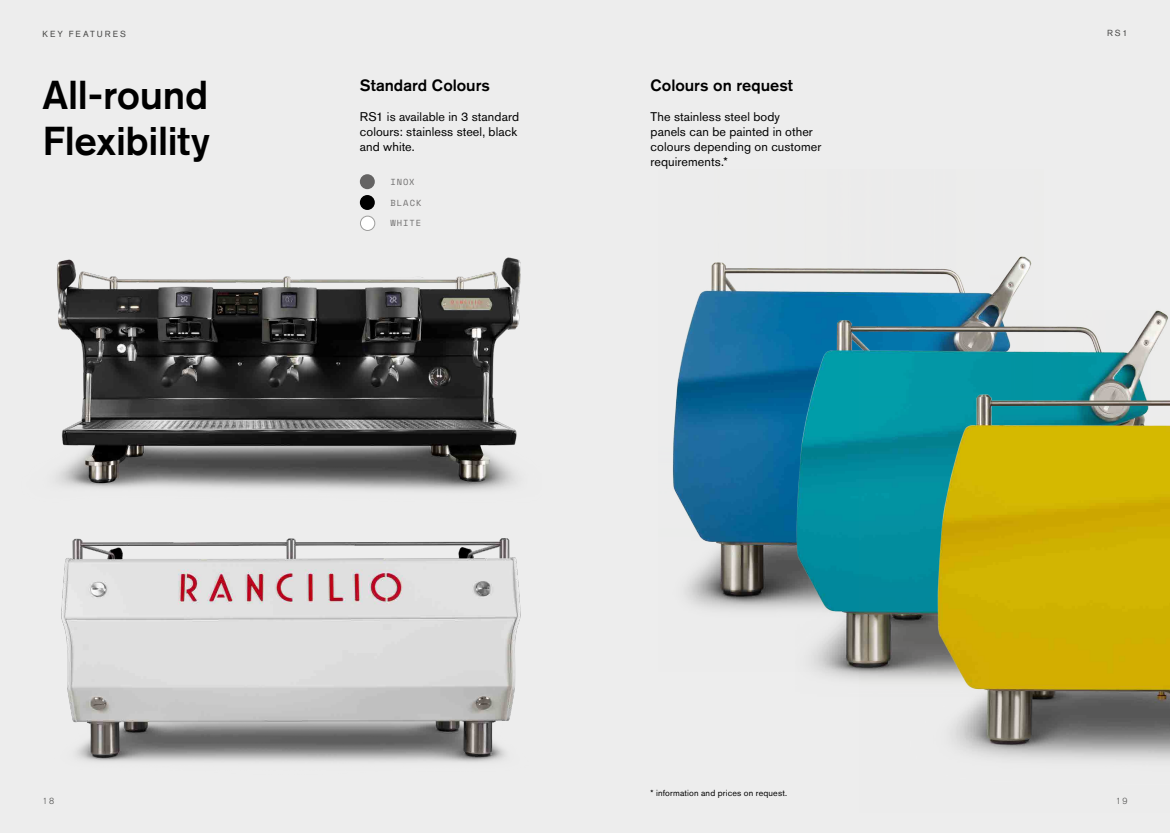
<style>
.page{position:relative;width:1170px;height:833px;background:#fff}
.page>*{position:absolute;margin:0;border:0;box-sizing:border-box;transform-origin:0 0}
.t1{font:500 40px/46.2px "Akzidenz Grotesk BQ";letter-spacing:-.005em;color:#000}
.t2{font:500 16.25px "Akzidenz Grotesk BQ";color:#000}
.t3{font:12.5px/15px "Akzidenz Grotesk BQ";letter-spacing:.01em;color:#000}
.t4{font:8.75px "Akzidenz Grotesk BQ";letter-spacing:.02em;color:#000}
.t5{font:8.75px "Akzidenz Grotesk BQ";letter-spacing:.225em;color:#4a4a49}
.t6{font:8.75px "Space Mono";letter-spacing:.115em;color:#706f6f}
.t7{font:300 8.75px "Akzidenz Grotesk BQ";color:#4a4a49}
</style>
<div class="page">
<div style="left:0;top:0;width:1169px;height:833px;background:#ededed"></div>
<img style="left:672px;top:262px;width:123px;height:348px">
<img style="left:795px;top:256px;width:364px;height:423px">
<img style="left:859px;top:311px;width:310px;height:450px">
<img style="left:61px;top:562px;width:460px;height:200px">
<img style="left:56px;top:195px;width:465px;height:367px">
<div style="left:360px;top:195px;width:15px;height:15px;background:#000;border-radius:50%"></div>
<div style="left:360px;top:174px;width:15px;height:15px;background:#646363;border-radius:50%"></div>
<div style="left:360px;top:216px;width:15px;height:14px;background:#fff;border-radius:50%"></div>
<div style="left:360px;top:216px;width:15px;height:15px;border:1px solid #9d9d9c;border-radius:50%"></div>
<p class="t5" style="left:43px;top:29px;width:85px">KEY FEATURES</p>
<h1 class="t1" style="left:43px;top:71px;width:169px">All-round<br>Flexibility</h1>
<h2 class="t2" style="left:650px;top:75px;width:144px">Colours on request</h2>
<h2 class="t2" style="left:360px;top:75px;width:132px">Standard Colours</h2>
<p class="t3" style="left:360px;top:109px;width:161px">RS1 is available in 3 standard colours: stainless steel, black and white.</p>
<p class="t3" style="left:650px;top:109px;width:172px">The stainless steel body<br>panels can be painted in other colours depending on customer requirements.*</p>
<p class="t6" style="left:390px;top:176px;width:26px">INOX</p>
<p class="t6" style="left:390px;top:196px;width:33px">BLACK</p>
<p class="t6" style="left:390px;top:217px;width:32px">WHITE</p>
<p class="t5" style="left:1106px;top:28px;width:22px">RS1</p>
<p class="t4" style="left:650px;top:787px;width:138px">* information and prices on request.</p>
<p class="t7" style="left:43px;top:796px;width:13px">18</p>
<p class="t7" style="left:1115px;top:796px;width:13px">19</p>
</div>
